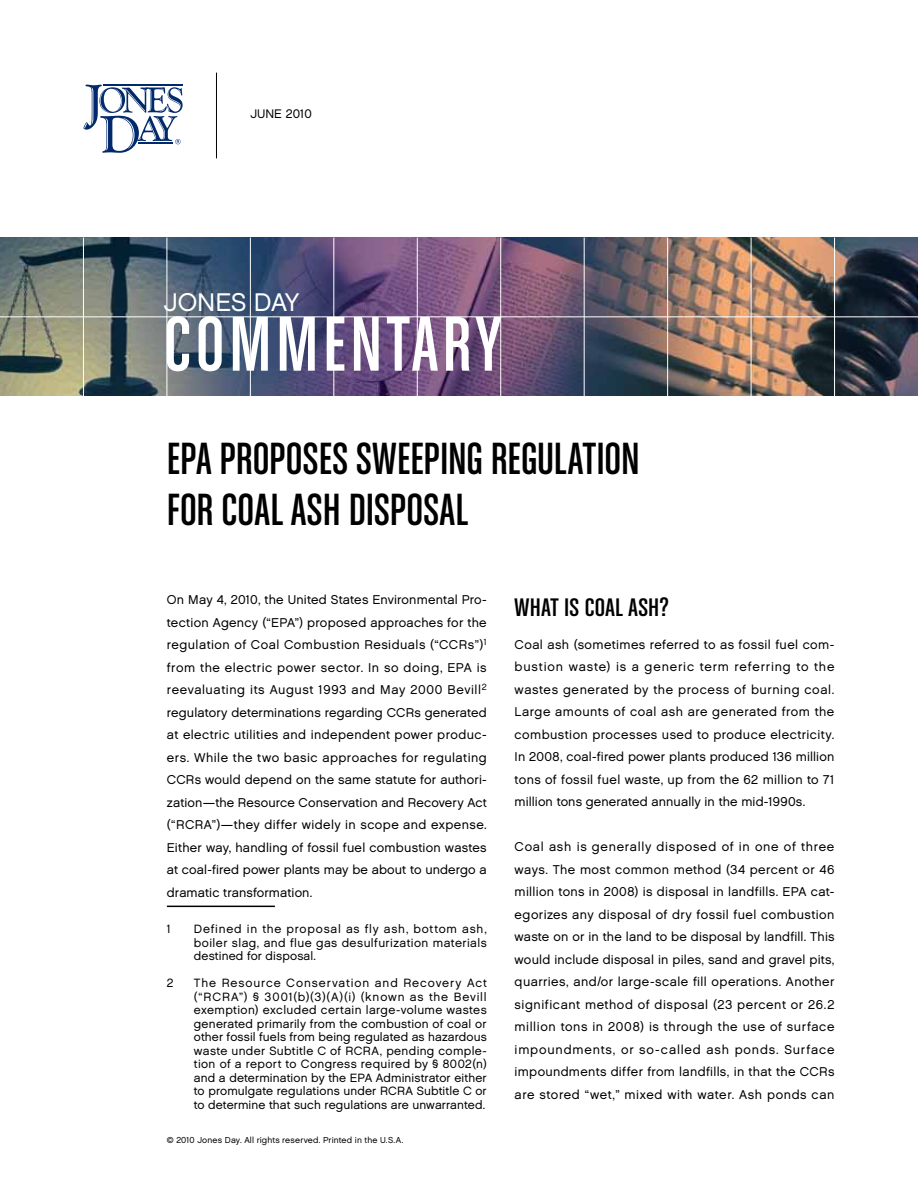
<style>
.page{position:relative;width:918px;height:1188px;background:#fff}
.page>*{position:absolute;margin:0;border:0;box-sizing:border-box;transform-origin:0 0}
.t1{font:82.5px "Chalet Comprime Cologne Sixty";letter-spacing:.055em;color:#fff}
.t2{font:48px/51px "Chalet Comprime Cologne Sixty";color:#000}
.t3{font:27px "Chalet Comprime Cologne Sixty";letter-spacing:.01em;color:#000;scale:1.1 1}
.t4{font:25.5px "Chalet London Nineteen Sixty";letter-spacing:-.005em;color:#fff}
.t5{font:12.75px/22.5px "Chalet London Nineteen Sixty";letter-spacing:.01em;color:#000;text-align:justify}
.t6{font:12.3px "Chalet London Nineteen Sixty";color:#000}
.t7{font:12px/13.5px "Chalet London Nineteen Sixty";letter-spacing:.01em;color:#000;text-align:justify}
.t8{font:8.7px "Chalet London Nineteen Sixty";letter-spacing:.02em;color:#000}
</style>
<div class="page">
<img style="left:0;top:237px;width:918px;height:158px">
<hr style="left:167px;top:238px;width:1px;height:160px;background:#fff">
<hr style="left:83px;top:238px;width:1px;height:160px;background:#fff">
<hr style="left:250px;top:238px;width:1px;height:160px;background:#fff">
<hr style="left:334px;top:238px;width:1px;height:160px;background:#fff">
<hr style="left:417px;top:238px;width:1px;height:160px;background:#fff">
<hr style="left:500px;top:238px;width:1px;height:160px;background:#fff">
<hr style="left:584px;top:238px;width:1px;height:160px;background:#fff">
<hr style="left:667px;top:238px;width:1px;height:160px;background:#fff">
<hr style="left:751px;top:238px;width:1px;height:160px;background:#fff">
<hr style="left:834px;top:238px;width:1px;height:160px;background:#fff">
<hr style="left:0;top:317px;width:918px;height:1px;background:#fff">
<hr style="left:216px;top:73px;width:1px;height:85px;background:#000">
<svg style="left:83px;top:85px;width:100px;height:68px"></svg>
<hr style="left:167px;top:906px;width:108px;height:1px;background:#000">
<p class="t6" style="left:250px;top:106px;width:16px">June</p>
<p class="t6" style="left:286px;top:106px;width:27px">2010</p>
<h3 class="t4" style="left:164px;top:286px;width:137px">JONES DAY</h3>
<h1 class="t1" style="left:164px;top:299px;width:339px">COMMENTARY</h1>
<h2 class="t2" style="left:167px;top:432px;width:455px">EPA PROPOSES SWEEPING REGULATION<br>FOR COAL ASH DISPOSAL</h2>
<p class="t5" style="left:167px;top:588px;width:321px">On May 4, 2010, the United States Environmental Pro&shy;tection Agency (“EPA”) proposed approaches for the regulation of Coal Combustion Residuals (“CCRs”)<sup>1 </sup>from the electric power sector. In so doing, EPA is reevaluating its August 1993 and May 2000 Bevill<sup>2 </sup>regulatory determinations regarding CCRs generated at electric utilities and independent power produc&shy;ers. While the two basic approaches for regulating CCRs would depend on the same statute for authori&shy;zation—the Resource Conservation and Recovery Act (“RCRA”)—they differ widely in scope and expense.<br>Either way, handling of fossil fuel combustion wastes at coal-fired power plants may be about to undergo a dramatic transformation.</p>
<p class="t7" style="left:167px;top:922px;width:6px">1</p>
<p class="t7" style="left:194px;top:922px;width:294px">Defined in the proposal as fly ash, bottom ash, boiler slag, and flue gas desulfurization materials destined for disposal.</p>
<p class="t7" style="left:167px;top:976px;width:8px">2</p>
<p class="t7" style="left:194px;top:976px;width:294px">The Resource Conservation and Recovery Act (“RCRA”) § 3001(b)(3)(A)(i) (known as the Bevill exemption) excluded certain large-volume wastes generated primarily from the combustion of coal or other fossil fuels from being regulated as hazardous waste under Subtitle C of RCRA, pending comple&shy;tion of a report to Congress required by § 8002(n) and a determination by the EPA Administrator either to promulgate regulations under RCRA Subtitle C or to determine that such regulations are unwarranted.</p>
<p class="t8" style="left:167px;top:1134px;width:238px">© 2010 Jones Day. All rights reserved. Printed in the U.S.A.</p>
<h3 class="t3" style="left:515px;top:592px;width:142px">WHAT IS COAL ASH?</h3>
<p class="t5" style="left:515px;top:633px;width:321px">Coal ash (sometimes referred to as fossil fuel com&shy;bustion waste) is a generic term referring to the wastes generated by the process of burning coal.<br>Large amounts of coal ash are generated from the combustion processes used to produce electricity.<br>In 2008, coal-fired power plants produced 136 million tons of fossil fuel waste, up from the 62 million to 71 million tons generated annually in the mid-1990s.</p>
<p class="t5" style="left:515px;top:836px;width:321px">Coal ash is generally disposed of in one of three ways. The most common method (34 percent or 46 million tons in 2008) is disposal in landfills. EPA cat&shy;egorizes any disposal of dry fossil fuel combustion waste on or in the land to be disposal by landfill. This would include disposal in piles, sand and gravel pits, quarries, and/or large-scale fill operations. Another significant method of disposal (23 percent or 26.2 million tons in 2008) is through the use of surface impoundments, or so-called ash ponds. Surface impoundments differ from landfills, in that the CCRs are stored “wet,” mixed with water. Ash ponds can</p>
</div>
